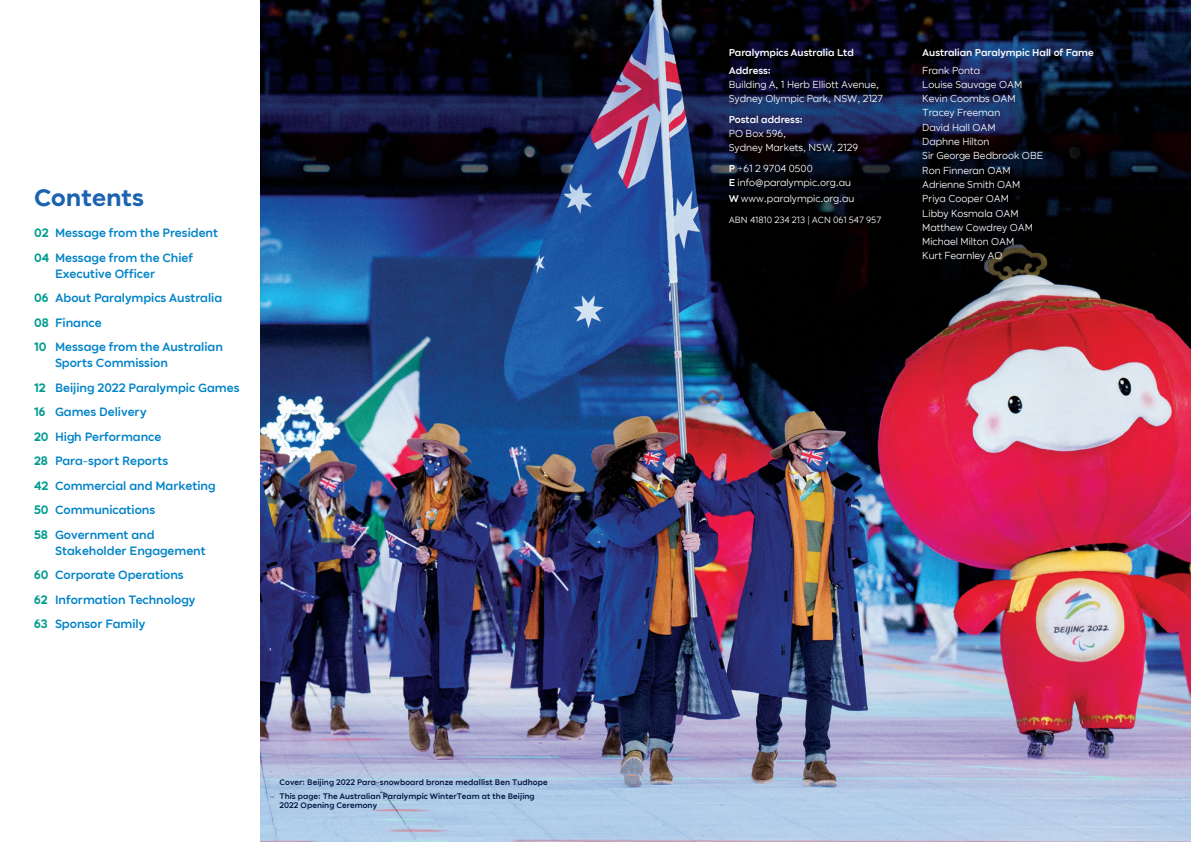
<style>
.page{position:relative;width:1191px;height:842px;background:#fff}
.page>*{position:absolute;margin:0;border:0;box-sizing:border-box;transform-origin:0 0}
.t1{font:24px "Pact Set Bold";color:#1b63b0}
.t2{font:500 12px/16px "Pact";color:#0083c8}
.t3{font:9.9px/14.3px "Pact";color:#fff}
.t4{font:500 9.9px "Pact";color:#fff}
.t5{font:8.8px "Pact";color:#fff}
.t6{font:500 8px/9px "Pact";letter-spacing:.01em;color:#001340}
.s1{font-weight:700;color:#009d8f}
.s2{font-weight:500}
</style>
<div class="page">
<img style="left:261px;top:0;width:930px;height:842px">
<p class="t1" style="left:34px;top:187px;width:111px">Contents</p>
<p class="t2" style="left:34px;top:226px;width:186px"><span class="s1">02</span> Message from the President</p>
<p class="t2" style="left:55px;top:250px;width:140px;text-indent:-21px"><span class="s1">04</span> Message from the Chief<br>Executive Officer</p>
<p class="t2" style="left:34px;top:291px;width:190px"><span class="s1">06</span> About Paralympics Australia</p>
<p class="t2" style="left:34px;top:315px;width:69px"><span class="s1">08</span> Finance</p>
<p class="t2" style="left:55px;top:340px;width:169px;text-indent:-21px"><span class="s1">10</span> Message from the Australian<br>Sports Commission</p>
<p class="t2" style="left:34px;top:380px;width:207px"><span class="s1">12</span> Beijing 2022 Paralympic Games</p>
<p class="t2" style="left:34px;top:405px;width:114px"><span class="s1">16</span> Games Delivery</p>
<p class="t2" style="left:34px;top:429px;width:129px"><span class="s1">20</span> High Performance</p>
<p class="t2" style="left:34px;top:454px;width:136px"><span class="s1">28</span> Para-sport Reports</p>
<p class="t2" style="left:34px;top:478px;width:183px"><span class="s1">42</span> Commercial and Marketing</p>
<p class="t2" style="left:34px;top:503px;width:123px"><span class="s1">50</span> Communications</p>
<p class="t2" style="left:55px;top:527px;width:152px;text-indent:-21px"><span class="s1">58</span> Government and<br>Stakeholder Engagement</p>
<p class="t2" style="left:34px;top:568px;width:151px"><span class="s1">60</span> Corporate Operations</p>
<p class="t2" style="left:34px;top:592px;width:163px"><span class="s1">62</span> Information Technology</p>
<p class="t2" style="left:34px;top:617px;width:113px"><span class="s1">63</span> Sponsor Family</p>
<p class="t6" style="left:279px;top:777px;width:270px">Cover: Beijing 2022 Para-snowboard bronze medallist Ben Tudhope</p>
<p class="t6" style="left:279px;top:792px;width:257px">This page: The Australian Paralympic WinterTeam at the Beijing<br>2022 Opening Ceremony</p>
<p class="t4" style="left:729px;top:48px;width:127px">Paralympics Australia Ltd</p>
<p class="t3" style="left:729px;top:63px;width:156px"><span class="s2">Address:<br></span>Building A, 1 Herb Elliott Avenue,<br>Sydney Olympic Park, NSW, 2127</p>
<p class="t3" style="left:729px;top:113px;width:131px"><span class="s2">Postal address:<br></span>PO Box 596,<br>Sydney Markets, NSW, 2129</p>
<p class="t3" style="left:729px;top:162px;width:124px"><span class="s2">P</span> +61 2 9704 0500<br><span class="s2">E</span> info@paralympic.org.au</p>
<p class="t3" style="left:729px;top:191px;width:127px"><span class="s2">W</span> www.paralympic.org.au</p>
<p class="t5" style="left:729px;top:216px;width:154px">ABN 41810 234 213 | ACN 061 547 957</p>
<p class="t4" style="left:922px;top:48px;width:173px">Australian Paralympic Hall of Fame</p>
<p class="t3" style="left:922px;top:63px;width:59px">Frank Ponta</p>
<p class="t3" style="left:922px;top:78px;width:102px">Louise Sauvage OAM</p>
<p class="t3" style="left:922px;top:92px;width:95px">Kevin Coombs OAM</p>
<p class="t3" style="left:922px;top:106px;width:80px">Tracey Freeman</p>
<p class="t3" style="left:922px;top:121px;width:75px">David Hall OAM</p>
<p class="t3" style="left:922px;top:135px;width:69px">Daphne Hilton</p>
<p class="t3" style="left:922px;top:149px;width:122px">Sir George Bedbrook OBE</p>
<p class="t3" style="left:922px;top:163px;width:90px">Ron Finneran OAM</p>
<p class="t3" style="left:922px;top:178px;width:99px">Adrienne Smith OAM</p>
<p class="t3" style="left:922px;top:192px;width:88px">Priya Cooper OAM</p>
<p class="t3" style="left:922px;top:206px;width:98px">Libby Kosmala OAM</p>
<p class="t3" style="left:922px;top:221px;width:112px">Matthew Cowdrey OAM</p>
<p class="t3" style="left:922px;top:235px;width:94px">Michael Milton OAM</p>
<p class="t3" style="left:922px;top:249px;width:82px">Kurt Fearnley AO</p>
</div>
